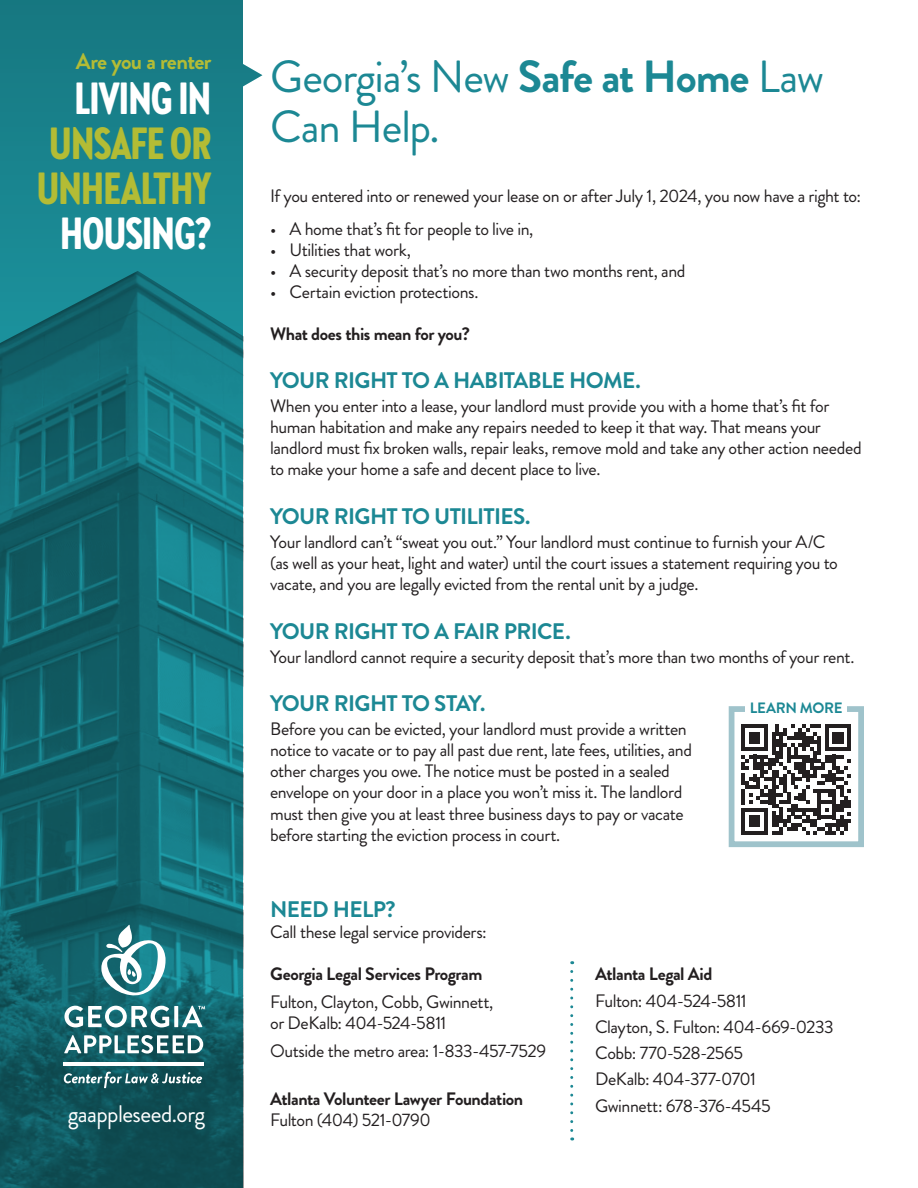
<style>
.page{position:relative;width:918px;height:1188px;background:#fff}
.page>*{position:absolute;margin:0;border:0;box-sizing:border-box;transform-origin:0 0}
.t1{font:45px/51px "Brandon Grotesque";letter-spacing:-.03em;color:#1c8894}
.t2{font:900 45px/45px "Brandon Grotesque Cond";letter-spacing:-.03em;color:#b3bc35}
.t3{font:900 45px "Brandon Grotesque Cond";letter-spacing:-.03em;color:#fff}
.t4{font:24px "Brandon Grotesque";letter-spacing:-.025em;color:#fff}
.t5{font:700 22.5px "Brandon Grotesque";letter-spacing:-.03em;color:#1c8894}
.t6{font:700 22.5px "Brandon Grotesque";letter-spacing:-.03em;color:#b3bc35}
.t7{font:18px/21px "Brandon Grotesque";letter-spacing:-.025em;color:#231f20}
.t8{font:700 18px "Brandon Grotesque";letter-spacing:-.025em;color:#231f20}
.t9{font:700 15px "Brandon Grotesque";letter-spacing:-.02em;color:#1c8894}
.s1{font-weight:700}
</style>
<div class="page">
<svg style="left:0;top:0;width:262px;height:271px;background:#288a93"></svg>
<img style="left:0;top:271px;width:244px;height:917px">
<svg style="left:101px;top:925px;width:65px;height:71px"></svg>
<svg style="left:64px;top:1006px;width:105px;height:21px"></svg>
<svg style="left:174px;top:1006px;width:4px;height:21px"></svg>
<svg style="left:64px;top:1035px;width:139px;height:19px"></svg>
<svg style="left:64px;top:1072px;width:138px;height:16px;background:#46787c"></svg>
<hr style="left:63px;top:1062px;width:140px;height:3px;background:#fff">
<svg style="left:182px;top:1006px;width:23px;height:21px"></svg>
<svg style="left:570px;top:972px;width:3px;height:168px"></svg>
<svg style="left:741px;top:725px;width:110px;height:109px"></svg>
<div style="left:729px;top:706px;width:135px;height:141px;border:6px solid #9fc3cb"></div>
<div style="left:746px;top:703px;width:101px;height:17px;background:#fff"></div>
<p class="t6" style="left:76px;top:53px;width:137px">Are you a renter</p>
<h1 class="t3" style="left:74px;top:72px;width:139px">LIVING IN</h1>
<h1 class="t2" style="left:36px;top:121px;width:177px">UNSAFE OR<br>UNHEALTHY</h1>
<h1 class="t3" style="left:60px;top:207px;width:153px">HOUSING?</h1>
<h2 class="t4" style="left:68px;top:1105px;width:139px">gaappleseed.org</h2>
<h1 class="t1" style="left:270px;top:57px;width:555px">Georgia’s New <span class="s1">Safe at Home</span> Law<br>Can Help.</h1>
<p class="t7" style="left:270px;top:187px;width:592px">If you entered into or renewed your lease on or after July 1, 2024, you now have a right to:</p>
<p class="t7" style="left:270px;top:220px;width:265px">• A home that’s fit for people to live in,</p>
<p class="t7" style="left:270px;top:241px;width:142px">• Utilities that work,</p>
<p class="t7" style="left:270px;top:262px;width:417px">• A security deposit that’s no more than two months rent, and</p>
<p class="t7" style="left:270px;top:283px;width:210px">• Certain eviction protections.</p>
<p class="t8" style="left:270px;top:327px;width:201px">What does this mean for you?</p>
<p class="t5" style="left:270px;top:372px;width:372px">YOUR RIGHT TO A HABITABLE HOME.</p>
<p class="t7" style="left:270px;top:398px;width:593px">When you enter into a lease, your landlord must provide you with a home that’s fit for human habitation and make any repairs needed to keep it that way. That means your landlord must fix broken walls, repair leaks, remove mold and take any other action needed to make your home a safe and decent place to live.</p>
<p class="t5" style="left:270px;top:508px;width:262px">YOUR RIGHT TO UTILITIES.</p>
<p class="t7" style="left:270px;top:534px;width:569px">Your landlord can’t “sweat you out.” Your landlord must continue to furnish your A/C (as well as your heat, light and water) until the court issues a statement requiring you to vacate, and you are legally evicted from the rental unit by a judge.</p>
<p class="t5" style="left:270px;top:623px;width:302px">YOUR RIGHT TO A FAIR PRICE.</p>
<p class="t7" style="left:270px;top:649px;width:586px">Your landlord cannot require a security deposit that’s more than two months of your rent.</p>
<p class="t5" style="left:270px;top:695px;width:217px">YOUR RIGHT TO STAY.</p>
<p class="t7" style="left:270px;top:721px;width:424px">Before you can be evicted, your landlord must provide a written notice to vacate or to pay all past due rent, late fees, utilities, and other charges you owe. The notice must be posted in a sealed envelope on your door in a place you won’t miss it. The landlord must then give you at least three business days to pay or vacate before starting the eviction process in court.</p>
<p class="t9" style="left:750px;top:703px;width:94px">LEARN MORE</p>
<p class="t5" style="left:270px;top:901px;width:127px">NEED HELP?</p>
<p class="t7" style="left:270px;top:924px;width:218px">Call these legal service providers:</p>
<p class="t8" style="left:270px;top:967px;width:214px">Georgia Legal Services Program</p>
<p class="t7" style="left:270px;top:994px;width:225px">Fulton, Clayton, Cobb, Gwinnett, or DeKalb: 404-524-5811</p>
<p class="t7" style="left:270px;top:1042px;width:278px">Outside the metro area: 1-833-457-7529</p>
<p class="t8" style="left:270px;top:1092px;width:255px">Atlanta Volunteer Lawyer Foundation</p>
<p class="t7" style="left:270px;top:1112px;width:162px">Fulton (404) 521-0790</p>
<p class="t8" style="left:595px;top:968px;width:119px">Atlanta Legal Aid</p>
<p class="t7" style="left:595px;top:990px;width:240px;line-height:26.2px">Fulton: 404-524-5811<br>Clayton, S. Fulton: 404-669-0233<br>Cobb: 770-528-2565<br>DeKalb: 404-377-0701<br>Gwinnett: 678-376-4545</p>
</div>
